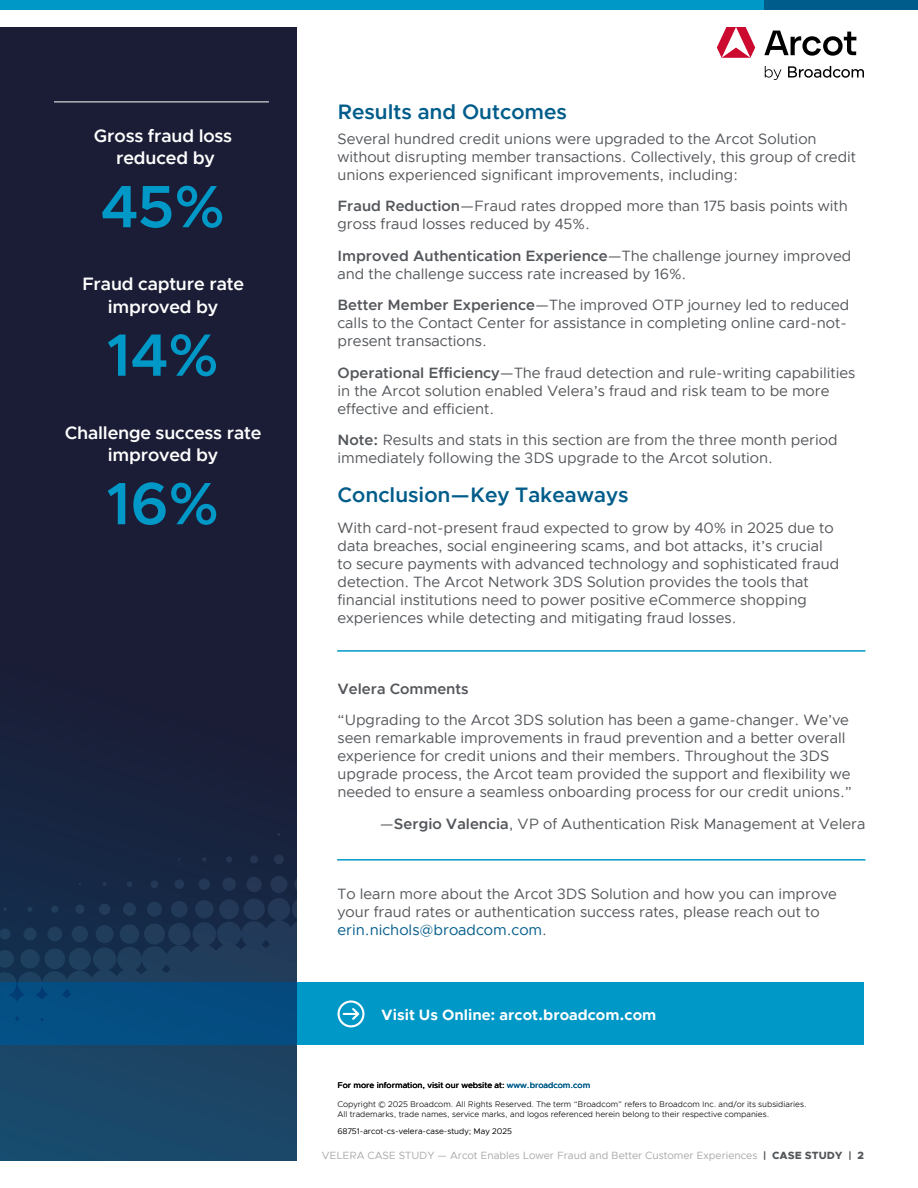
<style>
.page{position:relative;width:918px;height:1188px;background:#fff}
.page>*{position:absolute;margin:0;border:0;box-sizing:border-box;transform-origin:0 0}
.t1{font:600 60px "Metropolis";color:#0098c7}
.t2{font:600 21px "Metropolis";color:#005c8a}
.t3{font:600 18px/22.5px "Metropolis";letter-spacing:-.01em;color:#fff;text-align:center}
.t4{font:15px/18px "Metropolis";color:#53565a}
.t5{font:700 15px "Metropolis";color:#fff}
.t6{font:600 15px "Metropolis";color:#53565a}
.t7{font:10.5px "Metropolis";color:#a7a8aa}
.t8{font:300 8.25px/10.5px "Metropolis";color:#000}
.t9{font:500 8.25px "Metropolis";color:#000}
.t10{font:8.25px "Metropolis";color:#000}
.s1{font-weight:600}
.s2{color:#005c8a}
.s3{font-weight:800;color:#53565a}
</style>
<div class="page">
<div style="left:0;top:27px;width:297px;height:1134px;background:#1b1d36"></div>
<svg style="left:0;top:814px;width:297px;height:347px"></svg>
<div style="left:0;top:0;width:915px;height:10px;background:#0098c7"></div>
<div style="left:764px;top:0;width:154px;height:10px;background:#005c8a"></div>
<svg style="left:764px;top:31px;width:92px;height:25px"></svg>
<svg style="left:717px;top:27px;width:38px;height:31px"></svg>
<svg style="left:765px;top:66px;width:16px;height:14px"></svg>
<svg style="left:788px;top:66px;width:76px;height:12px"></svg>
<hr style="left:54px;top:102px;width:215px;height:1px;background:#fff">
<svg style="left:0;top:983px;width:864px;height:62px;background:#017dae"></svg>
<svg style="left:337px;top:1000px;width:27px;height:27px"></svg>
<hr style="left:337px;top:650px;width:528px;height:2px;background:#0098c7">
<hr style="left:337px;top:859px;width:528px;height:2px;background:#0098c7">
<p class="t3" style="left:94px;top:124px;width:140px">Gross fraud loss reduced by</p>
<h1 class="t1" style="left:100px;top:169px;width:127px">45%</h1>
<p class="t3" style="left:82px;top:273px;width:163px">Fraud capture rate improved by</p>
<h1 class="t1" style="left:107px;top:317px;width:114px">14%</h1>
<p class="t3" style="left:65px;top:421px;width:198px">Challenge success rate improved by</p>
<h1 class="t1" style="left:106px;top:466px;width:115px">16%</h1>
<h2 class="t2" style="left:338px;top:99px;width:231px">Results and Outcomes</h2>
<p class="t4" style="left:338px;top:130px;width:520px">Several hundred credit unions were upgraded to the Arcot Solution without disrupting member transactions. Collectively, this group of credit unions experienced significant improvements, including:</p>
<p class="t4" style="left:338px;top:197px;width:512px"><span class="s1">Fraud Reduction</span>—Fraud rates dropped more than 175 basis points with gross fraud losses reduced by 45%.</p>
<p class="t4" style="left:338px;top:247px;width:515px"><span class="s1">Improved Authentication Experience</span>—The challenge journey improved and the challenge success rate increased by 16%.</p>
<p class="t4" style="left:338px;top:296px;width:513px"><span class="s1">Better Member Experience</span>—The improved OTP journey led to reduced calls to the Contact Center for assistance in completing online card-not&shy;present transactions.</p>
<p class="t4" style="left:338px;top:364px;width:519px"><span class="s1">Operational Efficiency</span>—The fraud detection and rule-writing capabilities in the Arcot solution enabled Velera’s fraud and risk team to be more effective and efficient.</p>
<p class="t4" style="left:338px;top:431px;width:502px"><span class="s1">Note:</span> Results and stats in this section are from the three month period immediately following the 3DS upgrade to the Arcot solution.</p>
<h2 class="t2" style="left:338px;top:481px;width:292px">Conclusion—Key Takeaways</h2>
<p class="t4" style="left:338px;top:519px;width:503px">With card-not-present fraud expected to grow by 40% in 2025 due to data breaches, social engineering scams, and bot attacks, it’s crucial to secure payments with advanced technology and sophisticated fraud detection. The Arcot Network 3DS Solution provides the tools that financial institutions need to power positive eCommerce shopping experiences while detecting and mitigating fraud losses.</p>
<p class="t6" style="left:338px;top:679px;width:133px">Velera Comments</p>
<p class="t4" style="left:338px;top:711px;width:516px">“Upgrading to the Arcot 3DS solution has been a game-changer. We’ve seen remarkable improvements in fraud prevention and a better overall experience for credit unions and their members. Throughout the 3DS upgrade process, the Arcot team provided the support and flexibility we needed to ensure a seamless onboarding process for our credit unions.”</p>
<p class="t4" style="left:380px;top:815px;width:487px">—<span class="s1">Sergio Valencia</span>, VP of Authentication Risk Management at Velera</p>
<p class="t4" style="left:338px;top:885px;width:501px">To learn more about the Arcot 3DS Solution and how you can improve your fraud rates or authentication success rates, please reach out to <span class="s2">erin.nichols@broadcom.com</span>.</p>
<p class="t5" style="left:381px;top:1005px;width:277px">Visit Us Online: arcot.broadcom.com</p>
<p class="t9" style="left:338px;top:1080px;width:254px">For more information, visit our website at: <span class="s2">www.broadcom.com</span></p>
<p class="t8" style="left:338px;top:1099px;width:471px">Copyright © 2025 Broadcom. All Rights Reserved. The term “Broadcom” refers to Broadcom Inc. and/or its subsidiaries.<br>All trademarks, trade names, service marks, and logos referenced herein belong to their respective companies.</p>
<p class="t10" style="left:338px;top:1126px;width:176px">68751-arcot-cs-velera-case-study; May 2025</p>
<p class="t7" style="left:322px;top:1148px;width:544px">VELERA CASE STUDY — Arcot Enables Lower Fraud and Better Customer Experiences <span class="s3">| CASE STUDY | 2</span></p>
</div>
